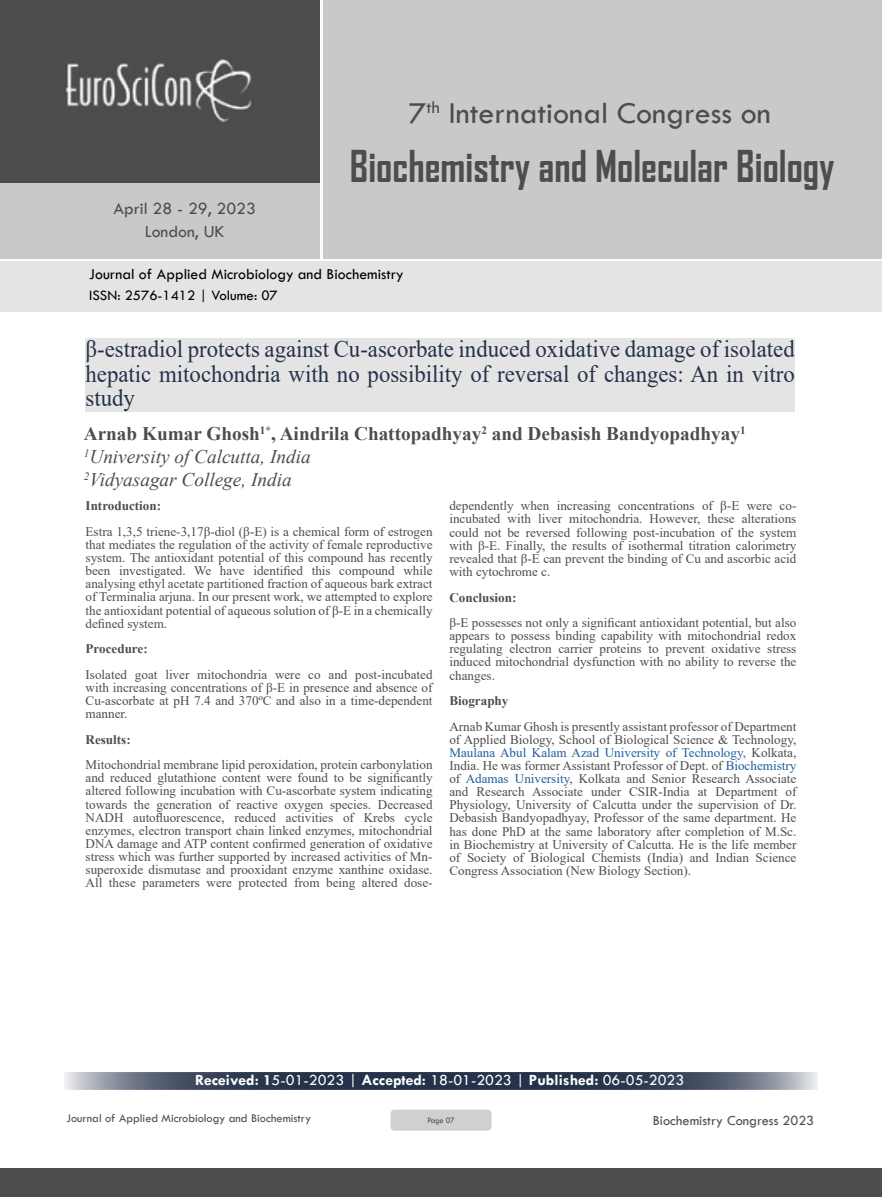
<style>
.page{position:relative;width:882px;height:1197px;background:#fff}
.page>*{position:absolute;margin:0;border:0;box-sizing:border-box;transform-origin:0 0}
.t1{font:700 42px "Agency FB";color:#4d4d4f;scale:.95 1}
.t2{font:31.5px "Tw Cen";color:#4d4d4f}
.t3{font:24.32px/24.5px "Times New Roman";color:#26324a;text-align:justify;scale:.94 1}
.t4{font:700 19.25px/23.1px "Times New Roman";color:#4d4d4f}
.t5{font:17.5px/23.6px "Tw Cen";color:#4d4d4f;text-align:center}
.t6{font:15.75px "Tw Cen";color:#fff}
.t7{font:15.75px "Tw Cen";color:#000}
.t8{font:14.88px "Tw Cen";color:#000}
.t9{font:14.35px "Tw Cen";color:#4d4d4f}
.t10{font:13.12px/13.1px "Times New Roman";color:#4d4d4f;text-align:justify}
.t11{font:700 13.12px "Times New Roman";color:#4d4d4f}
.t12{font:12.25px "Tw Cen";color:#4d4d4f}
.t13{font:8.58px "Tw Cen";letter-spacing:-.02em;color:#4d4d4f;scale:.95 1}
.s1{font-weight:400;font-style:italic}
.s2{color:#215e9e}
.s3{font-weight:700}
</style>
<div class="page">
<div style="left:0;top:0;width:319px;height:183px;background:#4d4d4f"></div>
<div style="left:0;top:183px;width:319px;height:76px;background:#c9c9ca"></div>
<div style="left:323px;top:0;width:559px;height:259px;background:#c9c9ca"></div>
<img style="left:65px;top:59px;width:187px;height:63px">
<div style="left:0;top:1168px;width:882px;height:29px;background:#4d4d4f"></div>
<div style="left:1px;top:261px;width:881px;height:51px;background:#e4e4e4"></div>
<div style="left:390px;top:1110px;width:102px;height:21px;background:#cfd0d2;border-radius:4px"></div>
<svg style="left:64px;top:1072px;width:754px;height:18px;background:#495367"></svg>
<div style="left:85px;top:338px;width:710px;height:73px;background:#e4e4e4"></div>
<h2 class="t2" style="left:409px;top:94px;width:364px">7<sup>th</sup> International Congress on</h2>
<h3 class="t5" style="left:113px;top:196px;width:144px">April 28 - 29, 2023<br>London, UK</h3>
<h1 class="t1" style="left:350px;top:140px;width:512px">Biochemistry and Molecular Biology</h1>
<p class="t7" style="left:89px;top:264px;width:316px">Journal of Applied Microbiology and Biochemistry</p>
<p class="t8" style="left:89px;top:287px;width:190px">ISSN: 2576-1412 | Volume: 07</p>
<h3 class="t3" style="left:86px;top:336px;width:756px">β-estradiol protects against Cu-ascorbate induced oxidative damage of isolated hepatic mitochondria with no possibility of reversal of changes: An in vitro study</h3>
<h3 class="t4" style="left:84px;top:422px;width:663px">Arnab Kumar Ghosh<sup>1*</sup>, Aindrila Chattopadhyay<sup>2</sup> and Debasish Bandyopadhyay<sup>1<br></sup><sup>1</sup><span class="s1">University of Calcutta, India<br></span><sup>2</sup><span class="s1">Vidyasagar College, India</span></h3>
<p class="t11" style="left:86px;top:496px;width:77px">Introduction:</p>
<p class="t10" style="left:86px;top:525px;width:349px">Estra 1,3,5 triene-3,17β-diol (β-E) is a chemical form of estrogen that mediates the regulation of the activity of female reproductive system. The antioxidant potential of this compound has recently been investigated. We have identified this compound while analysing ethyl acetate partitioned fraction of aqueous bark extract of Terminalia arjuna. In our present work, we attempted to explore the antioxidant potential of aqueous solution of β-E in a chemically defined system.</p>
<p class="t11" style="left:86px;top:639px;width:64px">Procedure:</p>
<p class="t10" style="left:86px;top:667px;width:349px">Isolated goat liver mitochondria were co and post-incubated with increasing concentrations of β-E in presence and absence of Cu-ascorbate at pH 7.4 and 370ºC and also in a time-dependent manner.</p>
<p class="t11" style="left:86px;top:730px;width:47px">Results:</p>
<p class="t10" style="left:86px;top:758px;width:349px">Mitochondrial membrane lipid peroxidation, protein carbonylation and reduced glutathione content were found to be significantly altered following incubation with Cu-ascorbate system indicating towards the generation of reactive oxygen species. Decreased NADH autofluorescence, reduced activities of Krebs cycle enzymes, electron transport chain linked enzymes, mitochondrial DNA damage and ATP content confirmed generation of oxidative stress which was further supported by increased activities of Mn&shy;superoxide dismutase and prooxidant enzyme xanthine oxidase.<br>All these parameters were protected from being altered dose-</p>
<p class="t10" style="left:449px;top:499px;width:349px">dependently when increasing concentrations of β-E were co&shy;incubated with liver mitochondria. However, these alterations could not be reversed following post-incubation of the system with β-E. Finally, the results of isothermal titration calorimetry revealed that β-E can prevent the binding of Cu and ascorbic acid with cytochrome c.</p>
<p class="t11" style="left:449px;top:588px;width:69px">Conclusion:</p>
<p class="t10" style="left:449px;top:616px;width:348px">β-E possesses not only a significant antioxidant potential, but also appears to possess binding capability with mitochondrial redox regulating electron carrier proteins to prevent oxidative stress induced mitochondrial dysfunction with no ability to reverse the changes.</p>
<p class="t11" style="left:449px;top:691px;width:61px">Biography</p>
<p class="t10" style="left:449px;top:719px;width:348px">Arnab Kumar Ghosh is presently assistant professor of Department of Applied Biology, School of Biological Science &amp; Technology, <span class="s2">Maulana Abul Kalam Azad University of Technology</span>, Kolkata, India. He was former Assistant Professor of Dept. of <span class="s2">Biochemistry </span>of <span class="s2">Adamas University</span>, Kolkata and Senior Research Associate and Research Associate under CSIR-India at Department of Physiology, University of Calcutta under the supervision of Dr.<br>Debasish Bandyopadhyay, Professor of the same department. He has done PhD at the same laboratory after completion of M.Sc. in Biochemistry at University of Calcutta. He is the life member of Society of Biological Chemists (India) and Indian Science Congress Association (New Biology Section).</p>
<p class="t6" style="left:195px;top:1071px;width:490px"><span class="s3">Received: 1</span>5-01-2023 | <span class="s3">Accepted:</span> 18-01-2023 | <span class="s3">Published:</span> 06-05-2023</p>
<p class="t12" style="left:66px;top:1111px;width:246px">Journal of Applied Microbiology and Biochemistry</p>
<p class="t13" style="left:427px;top:1115px;width:30px">Page 07</p>
<p class="t9" style="left:653px;top:1111px;width:163px">Biochemistry Congress 2023</p>
</div>
